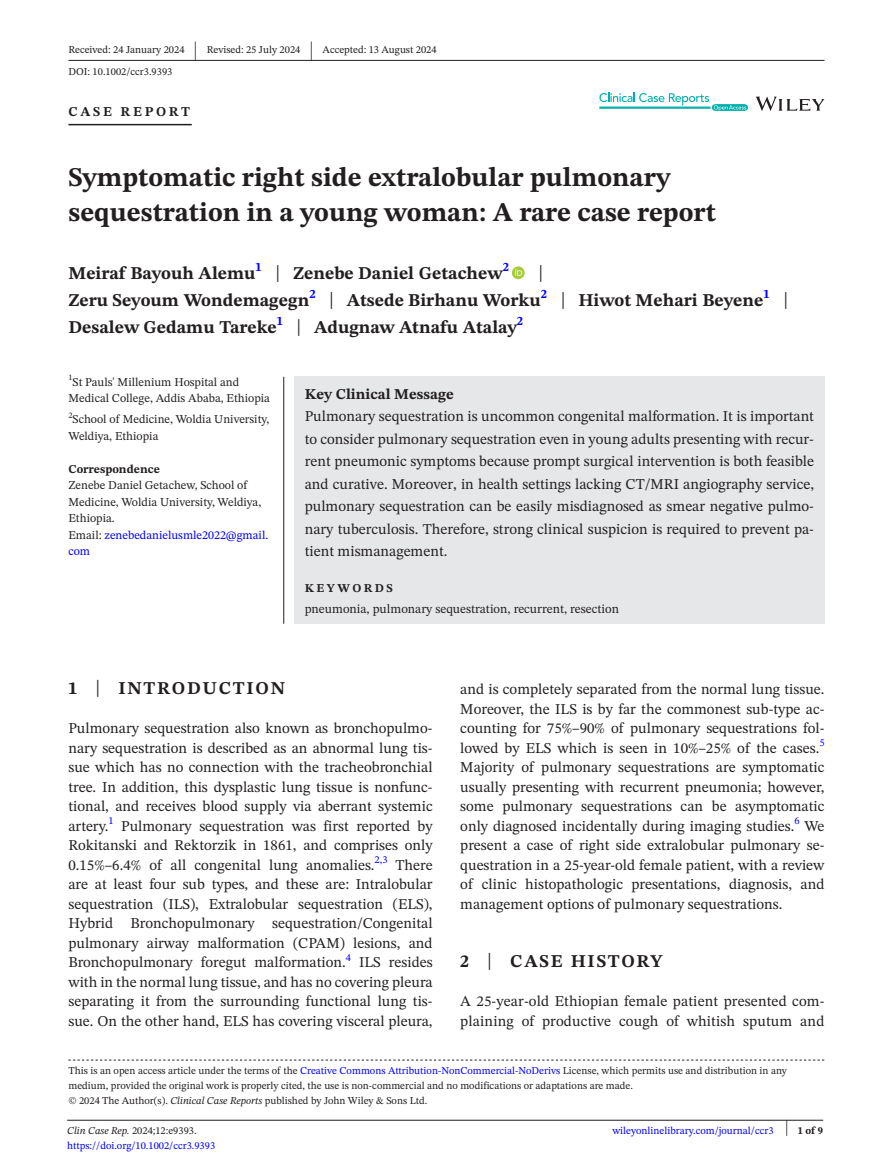
<style>
.page{position:relative;width:893px;height:1174px;background:#fff}
.page>*{position:absolute;margin:0;border:0;box-sizing:border-box;transform-origin:0 0}
.t1{font:700 27px/34.5px "STIX Two Text";color:#231f20}
.t2{font:25.65px "STIX Two Text";color:#231f20;scale:.49 1}
.t3{font:23.4px "STIX Two Text";color:#231f20;scale:.77 1}
.t4{font:700 18px/27px "STIX Two Text";color:#231f20}
.t5{font:700 18px "STIX Two Text";letter-spacing:.1em;color:#231f20}
.t6{font:15px/19.5px "STIX Two Text";color:#231f20;text-align:justify}
.t7{font:700 15px "STIX Two Text";color:#231f20}
.t8{font:700 13.5px "STIX Two Text";letter-spacing:.2em;color:#231f20}
.t9{font:12.75px "STIX Two Text";color:#231f20}
.t10{font:12px/16.5px "STIX Two Text";color:#231f20}
.t11{font:700 12px "STIX Two Text";color:#231f20}
.t12{font:700 12px "STIX Two Text";letter-spacing:.2em;color:#231f20}
.t13{font:10.5px/15px "STIX Two Text";color:#231f20}
.t14{font:10.5px "STIX Two Text";color:#00f}
.t15{font:700 10.5px "STIX Two Text";color:#231f20}
.s1{font-weight:400;font-size:23.4px}
.s2{color:#00f}
.s3{font-weight:400;font-size:23.7px}
.s4{font-style:italic}
.s5{font-weight:400;font-size:22.2px}
</style>
<div class="page">
<hr style="left:67px;top:1119px;width:756px;height:1px;background:#231f20">
<svg style="left:756px;top:97px;width:68px;height:14px"></svg>
<svg style="left:599px;top:93px;width:149px;height:18px"></svg>
<hr style="left:68px;top:60px;width:756px;height:1px;background:#231f20">
<hr style="left:68px;top:124px;width:124px;height:1px;background:#231f20">
<svg style="left:512px;top:266px;width:13px;height:13px"></svg>
<svg style="left:515px;top:269px;width:7px;height:7px"></svg>
<svg style="left:68px;top:1059px;width:756px;height:1px"></svg>
<div style="left:294px;top:377px;width:530px;height:247px;background:#e6e7e9"></div>
<hr style="left:283px;top:377px;width:1px;height:247px;background:#231f20">
<p class="t13" style="left:68px;top:42px;width:118px">Received: 24 January 2024</p>
<h2 class="t2" style="left:194px;top:32px;width:8px">|</h2>
<p class="t13" style="left:207px;top:42px;width:95px">Revised: 25 July 2024</p>
<h2 class="t2" style="left:310px;top:32px;width:8px">|</h2>
<p class="t13" style="left:323px;top:42px;width:116px">Accepted: 13 August 2024</p>
<p class="t13" style="left:68px;top:64px;width:105px">DOI: 10.1002/ccr3.9393</p>
<p class="t8" style="left:68px;top:101px;width:123px">CASE REPORT</p>
<h1 class="t1" style="left:68px;top:161px;width:649px">Symptomatic right side extralobular pulmonary sequestration in a young woman: A rare case report</h1>
<p class="t4" style="left:68px;top:260px;width:442px">Meiraf Bayouh Alemu<sup>1</sup> <span class="s1">|</span> Zenebe Daniel Getachew<sup>2</sup></p>
<h3 class="t3" style="left:538px;top:257px;width:8px">|</h3>
<p class="t4" style="left:68px;top:287px;width:721px">Zeru Seyoum Wondemagegn<sup>2</sup> <span class="s1">|</span> Atsede Birhanu Worku<sup>2</sup> <span class="s1">|</span> Hiwot Mehari Beyene<sup>1</sup> <span class="s1">|<br></span>Desalew Gedamu Tareke<sup>1</sup> <span class="s1">|</span> Adugnaw Atnafu Atalay<sup>2</sup></p>
<p class="t10" style="left:68px;top:373px;width:203px"><sup>1</sup>St Pauls' Millenium Hospital and<br>Medical College, Addis Ababa, Ethiopia</p>
<p class="t10" style="left:68px;top:411px;width:202px"><sup>2</sup>School of Medicine, Woldia University,<br>Weldiya, Ethiopia</p>
<p class="t11" style="left:68px;top:460px;width:93px">Correspondence</p>
<p class="t10" style="left:68px;top:477px;width:201px">Zenebe Daniel Getachew, School of<br>Medicine, Woldia University, Weldiya,<br>Ethiopia.<br>Email: <span class="s2">zenebedanielusmle2022@gmail. com</span></p>
<p class="t7" style="left:305px;top:383px;width:150px">Key Clinical Message</p>
<p class="t6" style="left:305px;top:405px;width:511px;line-height:22.5px">Pulmonary sequestration is uncommon congenital malformation. It is important to consider pulmonary sequestration even in young adults presenting with recur&shy;rent pneumonic symptoms because prompt surgical intervention is both feasible and curative. Moreover, in health settings lacking CT/MRI angiography service, pulmonary sequestration can be easily misdiagnosed as smear negative pulmo&shy;nary tuberculosis. Therefore, strong clinical suspicion is required to prevent pa&shy;tient mismanagement.</p>
<p class="t12" style="left:305px;top:579px;width:90px">KEYWORDS</p>
<p class="t9" style="left:305px;top:600px;width:316px">pneumonia, pulmonary sequestration, recurrent, resection</p>
<p class="t5" style="left:68px;top:675px;width:218px">1 <span class="s3">|</span> INTRODUCTION</p>
<p class="t6" style="left:68px;top:718px;width:366px">Pulmonary sequestration also known as bronchopulmo&shy;nary sequestration is described as an abnormal lung tis&shy;sue which has no connection with the tracheobronchial tree. In addition, this dysplastic lung tissue is nonfunc&shy;tional, and receives blood supply via aberrant systemic artery.</p>
<p class="t14" style="left:108px;top:813px;width:7px">1</p>
<p class="t6" style="left:68px;top:816px;width:366px;text-indent:53px">Pulmonary sequestration was first reported by Rokitanski and Rektorzik in 1861, and comprises only 0.15%–6.4% of all congenital lung anomalies.</p>
<p class="t14" style="left:375px;top:852px;width:14px">2,3</p>
<p class="t6" style="left:68px;top:855px;width:366px;text-indent:327px">There are at least four sub types, and these are: Intralobular sequestration (ILS), Extralobular sequestration (ELS), Hybrid Bronchopulmonary sequestration/Congenital pulmonary airway malformation (CPAM) lesions, and Bronchopulmonary foregut malformation.</p>
<p class="t14" style="left:346px;top:949px;width:7px">4</p>
<p class="t6" style="left:68px;top:952px;width:366px;text-indent:291px">ILS resides with in the normal lung tissue, and has no covering pleura separating it from the surrounding functional lung tis&shy;sue. On the other hand, ELS has covering visceral pleura,</p>
<p class="t6" style="left:460px;top:679px;width:366px">and is completely separated from the normal lung tissue.<br>Moreover, the ILS is by far the commonest sub-type ac&shy;counting for 75%–90% of pulmonary sequestrations fol&shy;lowed by ELS which is seen in 10%–25% of the cases.<sup>5<br></sup>Majority of pulmonary sequestrations are symptomatic usually presenting with recurrent pneumonia; however, some pulmonary sequestrations can be asymptomatic only diagnosed incidentally during imaging studies.</p>
<p class="t14" style="left:794px;top:813px;width:7px">6</p>
<p class="t6" style="left:460px;top:816px;width:366px;text-indent:344px">We present a case of right side extralobular pulmonary se&shy;questration in a 25-year-old female patient, with a review of clinic histopathologic presentations, diagnosis, and management options of pulmonary sequestrations.</p>
<p class="t5" style="left:460px;top:948px;width:204px">2 <span class="s3">|</span> CASE HISTORY</p>
<p class="t6" style="left:460px;top:991px;width:366px">A 25-year-old Ethiopian female patient presented com&shy;plaining of productive cough of whitish sputum and</p>
<p class="t13" style="left:68px;top:1063px;width:720px">This is an open access article under the terms of the <span class="s2">Creative Commons Attribution-NonCommercial-NoDerivs</span> License, which permits use and distribution in any medium, provided the original work is properly cited, the use is non-commercial and no modifications or adaptations are made.<br>© 2024 The Author(s). <span class="s4">Clinical Case Reports</span> published by John Wiley &amp; Sons Ltd.</p>
<p class="t13" style="left:67px;top:1123px;width:131px"><span class="s4">Clin Case Rep.</span> 2024;12:e9393.</p>
<p class="t15" style="left:785px;top:1123px;width:39px"><span class="s5">|</span> 1 of 9</p>
<p class="t14" style="left:67px;top:1138px;width:150px">https://doi.org/10.1002/ccr3.9393</p>
<p class="t14" style="left:612px;top:1123px;width:163px">wileyonlinelibrary.com/journal/ccr3</p>
</div>
